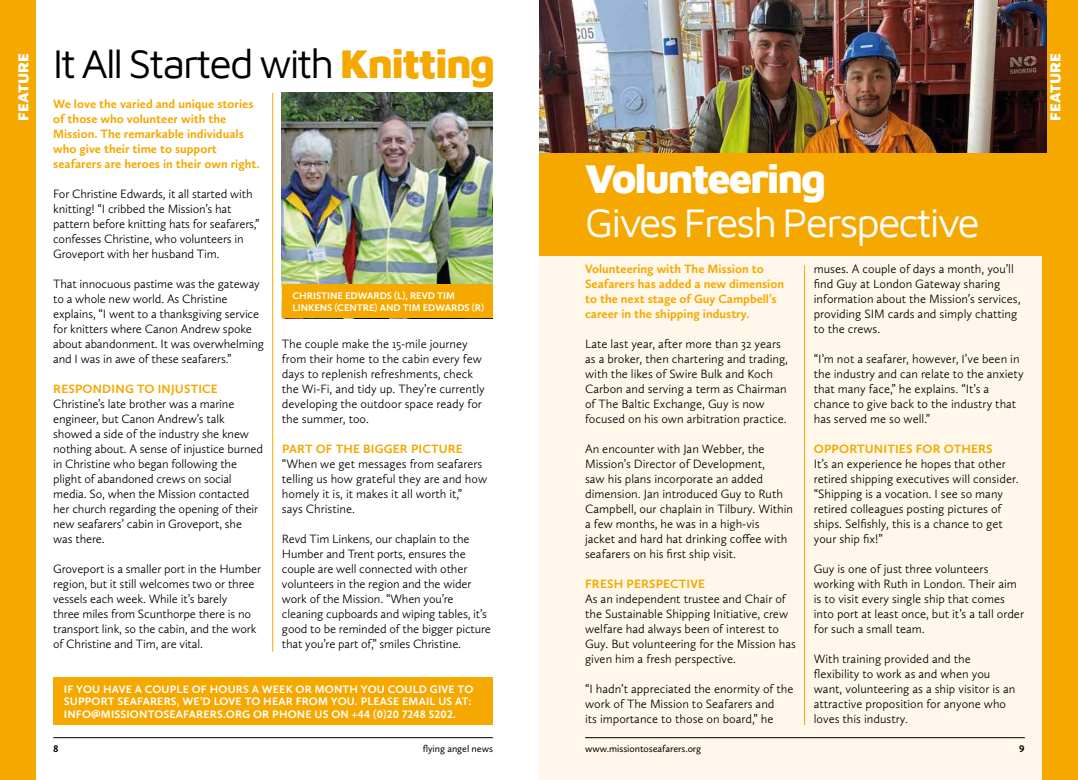
<style>
.page{position:relative;width:1078px;height:780px;background:#fff}
.page>*{position:absolute;margin:0;border:0;box-sizing:border-box;transform-origin:0 0}
.t1{font:41.25px "Maven Pro";letter-spacing:-.05em;color:#000}
.t2{font:41.25px "Maven Pro";letter-spacing:-.05em;color:#fff}
.t3{font:900 41.25px "Maven Pro";letter-spacing:-.05em;color:#fff}
.t4{font:900 15px "Maven Pro";color:#fff}
.t5{font:300 12.5px/15px "Calluna Sans";color:#000}
.t6{font:700 12.5px/15px "Calluna Sans";color:#f5a800}
.t7{font:700 11.25px/12.5px "Calluna Sans";letter-spacing:.015em;color:#fff}
.t8{font:700 10px/12px "Calluna Sans";letter-spacing:-.005em;color:#fff}
.t9{font:10px "Calluna Sans";letter-spacing:-.005em;color:#000}
.t10{font:700 10px "Calluna Sans";color:#000}
.s1{font-weight:900;color:#f5a800}
</style>
<div class="page">
<div style="left:539px;top:0;width:525px;height:780px;background:#fff7ea"></div>
<hr style="left:53px;top:737px;width:440px;height:1px;background:#000">
<hr style="left:585px;top:737px;width:439px;height:1px;background:#000">
<div style="left:1042px;top:0;width:35px;height:780px;background:#f5a800"></div>
<div style="left:0;top:0;width:35px;height:780px;background:#f5a800"></div>
<hr style="left:804px;top:265px;width:1px;height:460px;background:#f5a800">
<hr style="left:272px;top:93px;width:1px;height:558px;background:#f5a800">
<div style="left:53px;top:677px;width:440px;height:48px;background:#f5a800"></div>
<img style="left:282px;top:93px;width:210px;height:191px">
<img style="left:539px;top:0;width:506px;height:153px">
<div style="left:539px;top:153px;width:512px;height:102px;background:#f5a800"></div>
<div style="left:282px;top:284px;width:210px;height:34px;background:#f5a800"></div>
<h1 class="t1" style="left:53px;top:35px;width:443px">It All Started with <span class="s1">Knitting</span></h1>
<p class="t4" style="left:13px;top:121px;width:69px;rotate:-90deg">FEATURE</p>
<p class="t4" style="left:1044px;top:121px;width:69px;rotate:-90deg">FEATURE</p>
<p class="t6" style="left:53px;top:96px;width:208px">We love the varied and unique stories of those who volunteer with the Mission. The remarkable individuals who give their time to support seafarers are heroes in their own right.</p>
<p class="t5" style="left:53px;top:186px;width:208px">For Christine Edwards, it all started with knitting! “I cribbed the Mission’s hat pattern before knitting hats for seafarers,” confesses Christine, who volunteers in Groveport with her husband Tim.</p>
<p class="t5" style="left:53px;top:276px;width:212px">That innocuous pastime was the gateway to a whole new world. As Christine explains, “I went to a thanksgiving service for knitters where Canon Andrew spoke about abandonment. It was overwhelming and I was in awe of these seafarers.”</p>
<p class="t6" style="left:53px;top:381px;width:166px">RESPONDING TO INJUSTICE</p>
<p class="t5" style="left:53px;top:396px;width:211px">Christine’s late brother was a marine engineer, but Canon Andrew’s talk showed a side of the industry she knew nothing about. A sense of injustice burned in Christine who began following the plight of abandoned crews on social media. So, when the Mission contacted her church regarding the opening of their new seafarers’ cabin in Groveport, she was there.</p>
<p class="t5" style="left:53px;top:561px;width:209px">Groveport is a smaller port in the Humber region, but it still welcomes two or three vessels each week. While it’s barely<br>three miles from Scunthorpe there is no transport link, so the cabin, and the work of Christine and Tim, are vital.</p>
<h1 class="t3" style="left:585px;top:150px;width:242px">Volunteering</h1>
<h1 class="t2" style="left:585px;top:194px;width:396px">Gives Fresh Perspective</h1>
<p class="t5" style="left:813px;top:261px;width:208px">muses. A couple of days a month, you’ll find Guy at London Gateway sharing information about the Mission’s services, providing SIM cards and simply chatting to the crews.</p>
<p class="t5" style="left:813px;top:351px;width:211px">“I’m not a seafarer, however, I’ve been in the industry and can relate to the anxiety that many face,” he explains. “It’s a chance to give back to the industry that has served me so well.”</p>
<p class="t6" style="left:813px;top:441px;width:180px">OPPORTUNITIES FOR OTHERS</p>
<p class="t5" style="left:813px;top:456px;width:206px">It’s an experience he hopes that other retired shipping executives will consider. “Shipping is a vocation. I see so many retired colleagues posting pictures of ships. Selfishly, this is a chance to get your ship fix!”</p>
<p class="t5" style="left:813px;top:561px;width:212px">Guy is one of just three volunteers working with Ruth in London. Their aim is to visit every single ship that comes into port at least once, but it’s a tall order for such a small team.</p>
<p class="t5" style="left:813px;top:651px;width:203px">With training provided and the flexibility to work as and when you want, volunteering as a ship visitor is an attractive proposition for anyone who loves this industry.</p>
<p class="t6" style="left:585px;top:261px;width:200px">Volunteering with The Mission to Seafarers has added a new dimension to the next stage of Guy Campbell’s career in the shipping industry.</p>
<p class="t5" style="left:585px;top:336px;width:204px">Late last year, after more than 32 years as a broker, then chartering and trading, with the likes of Swire Bulk and Koch Carbon and serving a term as Chairman of The Baltic Exchange, Guy is now focused on his own arbitration practice.</p>
<p class="t5" style="left:585px;top:441px;width:209px">An encounter with Jan Webber, the Mission’s Director of Development,<br>saw his plans incorporate an added dimension. Jan introduced Guy to Ruth Campbell, our chaplain in Tilbury. Within a few months, he was in a high-vis<br>jacket and hard hat drinking coffee with seafarers on his first ship visit.</p>
<p class="t6" style="left:585px;top:576px;width:121px">FRESH PERSPECTIVE</p>
<p class="t5" style="left:585px;top:591px;width:212px">As an independent trustee and Chair of the Sustainable Shipping Initiative, crew welfare had always been of interest to Guy. But volunteering for the Mission has given him a fresh perspective.</p>
<p class="t5" style="left:585px;top:681px;width:210px">“I hadn’t appreciated the enormity of the work of The Mission to Seafarers and<br>its importance to those on board,” he</p>
<p class="t8" style="left:292px;top:289px;width:193px">CHRISTINE EDWARDS (L), REVD TIM<br>LINKENS (CENTRE) AND TIM EDWARDS (R)</p>
<p class="t5" style="left:282px;top:336px;width:204px">The couple make the 15-mile journey from their home to the cabin every few days to replenish refreshments, check the Wi-Fi, and tidy up. They’re currently developing the outdoor space ready for the summer, too.</p>
<p class="t6" style="left:282px;top:441px;width:182px">PART OF THE BIGGER PICTURE</p>
<p class="t5" style="left:282px;top:456px;width:207px">“When we get messages from seafarers telling us how grateful they are and how homely it is, it makes it all worth it,”<br>says Christine.</p>
<p class="t5" style="left:282px;top:531px;width:210px">Revd Tim Linkens, our chaplain to the Humber and Trent ports, ensures the couple are well connected with other volunteers in the region and the wider work of the Mission. “When you’re cleaning cupboards and wiping tables, it’s good to be reminded of the bigger picture that you’re part of,” smiles Christine.</p>
<p class="t7" style="left:64px;top:682px;width:411px">IF YOU HAVE A COUPLE OF HOURS A WEEK OR MONTH YOU COULD GIVE TO<br>SUPPORT SEAFARERS, WE’D LOVE TO HEAR FROM YOU. PLEASE EMAIL US AT:<br>INFO@MISSIONTOSEAFARERS.ORG OR PHONE US ON +44 (0)20 7248 5202.</p>
<p class="t10" style="left:53px;top:742px;width:7px">8</p>
<p class="t9" style="left:422px;top:742px;width:72px">flying angel news</p>
<p class="t9" style="left:585px;top:742px;width:118px">www.missiontoseafarers.org</p>
<p class="t10" style="left:1018px;top:742px;width:7px">9</p>
</div>
